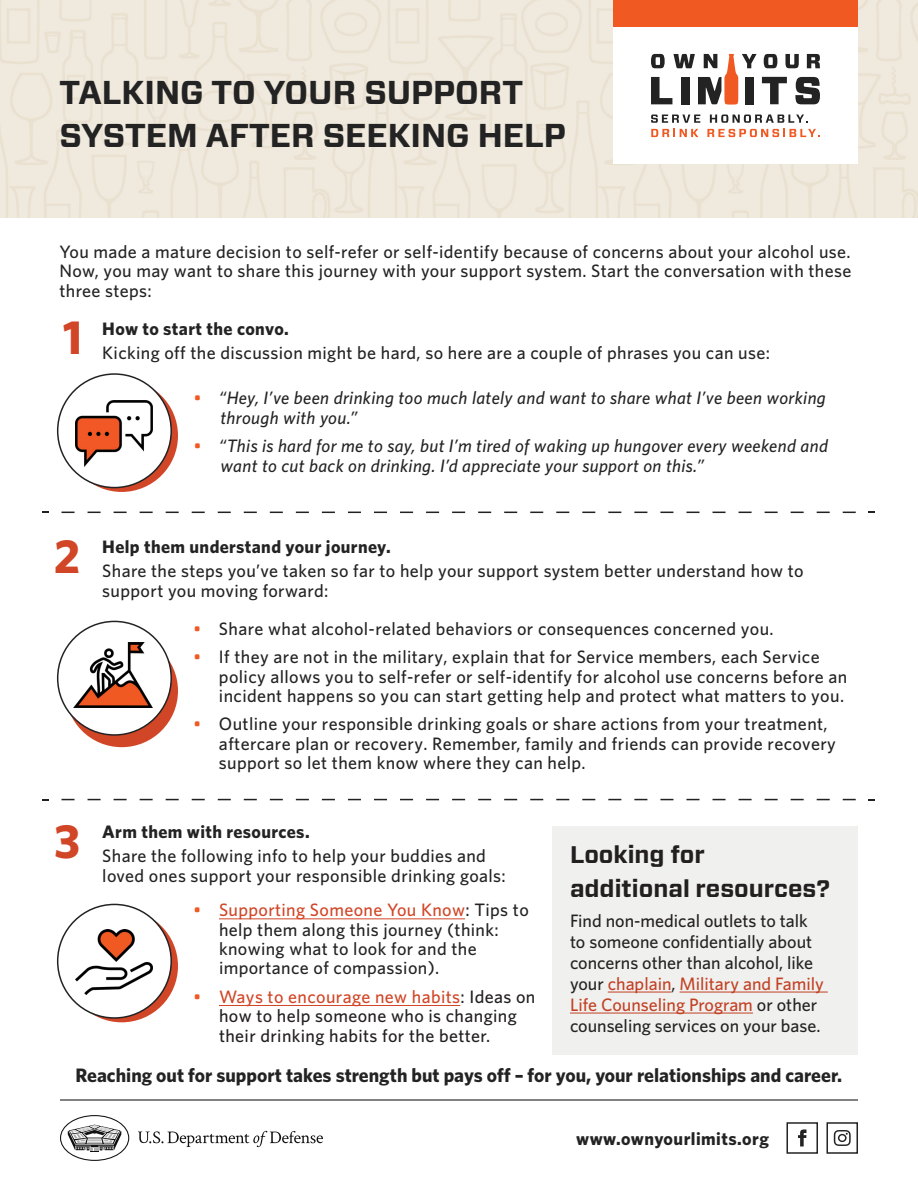
<style>
.page{position:relative;width:918px;height:1188px;background:#fff}
.page>*{position:absolute;margin:0;border:0;box-sizing:border-box;transform-origin:0 0}
.t1{font:700 48px "Whitney";color:#d14627}
.t2{font:700 33px/43.5px "Forza";color:#232323}
.t3{font:700 24px/34.5px "Forza";color:#231f20}
.t4{font:700 19.5px "Whitney";color:#232323}
.t5{font:500 18px/19.4px "Whitney";letter-spacing:.02em;color:#232323}
.t6{font:italic 500 18px/19.5px "Whitney";letter-spacing:.02em;color:#232323}
.t7{font:500 18px/21px "Whitney";color:#232323}
.t8{font:500 18px/19.4px "Whitney";letter-spacing:.02em;color:#231f20}
.t9{font:700 18px "Whitney";letter-spacing:.025em;color:#232323}
.s1{font-weight:700}
.s2{color:#f05922}
.s3{color:#d14627}
.s4{color:#232323}
.s5{color:#231f20}
.s6{color:#c24124}
</style>
<div class="page">
<img style="left:0;top:0;width:918px;height:217px">
<div style="left:613px;top:0;width:245px;height:164px;background:#fff"></div>
<div style="left:613px;top:0;width:245px;height:27px;background:#f05922"></div>
<svg style="left:651px;top:54px;width:169px;height:51px"></svg>
<svg style="left:651px;top:115px;width:49px;height:8px"></svg>
<svg style="left:710px;top:114px;width:98px;height:9px"></svg>
<svg style="left:651px;top:129px;width:47px;height:8px"></svg>
<svg style="left:707px;top:129px;width:113px;height:8px"></svg>
<svg style="left:60px;top:1115px;width:69px;height:46px"></svg>
<svg style="left:138px;top:1131px;width:185px;height:16px"></svg>
<hr style="left:60px;top:1099px;width:798px;height:2px;background:#231f20">
<svg style="left:798px;top:1129px;width:8px;height:17px"></svg>
<div style="left:786px;top:1122px;width:32px;height:32px;border:2px solid #232323"></div>
<svg style="left:834px;top:1130px;width:17px;height:16px"></svg>
<div style="left:826px;top:1122px;width:32px;height:32px;border:2px solid #232323"></div>
<hr style="left:219px;top:1005px;width:241px;height:1px;background:#d14627">
<hr style="left:219px;top:918px;width:246px;height:1px;background:#d14627">
<div style="left:552px;top:826px;width:306px;height:229px;background:#f0f0ef"></div>
<hr style="left:608px;top:992px;width:64px;height:1px;background:#c24124">
<hr style="left:680px;top:992px;width:148px;height:1px;background:#c24124">
<hr style="left:570px;top:1013px;width:183px;height:1px;background:#c24124">
<svg style="left:65px;top:379px;width:113px;height:113px"></svg>
<div style="left:58px;top:374px;width:113px;height:114px;background:#fff;border-radius:50%"></div>
<div style="left:57px;top:373px;width:115px;height:115px;border:2px solid #232323;border-radius:50%"></div>
<img style="left:76px;top:401px;width:77px;height:66px">
<div style="left:65px;top:635px;width:113px;height:112px;background:#d14627;border-radius:50%"></div>
<div style="left:58px;top:621px;width:113px;height:114px;background:#fff;border-radius:50%"></div>
<div style="left:57px;top:621px;width:115px;height:115px;border:2px solid #232323;border-radius:50%"></div>
<img style="left:74px;top:642px;width:79px;height:65px">
<svg style="left:65px;top:910px;width:113px;height:112px"></svg>
<div style="left:58px;top:904px;width:113px;height:114px;background:#fff;border-radius:50%"></div>
<div style="left:57px;top:904px;width:115px;height:115px;border:2px solid #232323;border-radius:50%"></div>
<img style="left:76px;top:929px;width:77px;height:66px">
<svg style="left:843px;top:512px;width:13px;height:1px"></svg>
<svg style="left:817px;top:512px;width:13px;height:1px"></svg>
<svg style="left:791px;top:512px;width:13px;height:1px"></svg>
<svg style="left:765px;top:512px;width:13px;height:1px"></svg>
<svg style="left:739px;top:512px;width:13px;height:1px"></svg>
<svg style="left:713px;top:512px;width:13px;height:1px"></svg>
<svg style="left:686px;top:512px;width:14px;height:1px"></svg>
<svg style="left:660px;top:512px;width:13px;height:1px"></svg>
<svg style="left:634px;top:512px;width:13px;height:1px"></svg>
<svg style="left:608px;top:512px;width:13px;height:1px"></svg>
<svg style="left:582px;top:512px;width:13px;height:1px"></svg>
<svg style="left:556px;top:512px;width:13px;height:1px"></svg>
<svg style="left:530px;top:512px;width:13px;height:1px"></svg>
<svg style="left:504px;top:512px;width:13px;height:1px"></svg>
<svg style="left:478px;top:512px;width:13px;height:1px"></svg>
<svg style="left:452px;top:512px;width:13px;height:1px"></svg>
<svg style="left:426px;top:512px;width:13px;height:1px"></svg>
<svg style="left:400px;top:512px;width:13px;height:1px"></svg>
<svg style="left:374px;top:512px;width:13px;height:1px"></svg>
<svg style="left:348px;top:512px;width:13px;height:1px"></svg>
<svg style="left:322px;top:512px;width:13px;height:1px"></svg>
<svg style="left:296px;top:512px;width:13px;height:1px"></svg>
<svg style="left:270px;top:512px;width:13px;height:1px"></svg>
<svg style="left:244px;top:512px;width:13px;height:1px"></svg>
<svg style="left:218px;top:512px;width:13px;height:1px"></svg>
<svg style="left:192px;top:512px;width:13px;height:1px"></svg>
<svg style="left:166px;top:512px;width:13px;height:1px"></svg>
<svg style="left:140px;top:512px;width:13px;height:1px"></svg>
<svg style="left:114px;top:512px;width:13px;height:1px"></svg>
<svg style="left:88px;top:512px;width:13px;height:1px"></svg>
<svg style="left:62px;top:512px;width:13px;height:1px"></svg>
<svg style="left:843px;top:799px;width:13px;height:1px"></svg>
<svg style="left:817px;top:799px;width:13px;height:1px"></svg>
<svg style="left:791px;top:799px;width:13px;height:1px"></svg>
<svg style="left:765px;top:799px;width:13px;height:1px"></svg>
<svg style="left:739px;top:799px;width:13px;height:1px"></svg>
<svg style="left:713px;top:799px;width:13px;height:1px"></svg>
<svg style="left:686px;top:799px;width:14px;height:1px"></svg>
<svg style="left:660px;top:799px;width:13px;height:1px"></svg>
<svg style="left:634px;top:799px;width:13px;height:1px"></svg>
<svg style="left:608px;top:799px;width:13px;height:1px"></svg>
<svg style="left:582px;top:799px;width:13px;height:1px"></svg>
<svg style="left:556px;top:799px;width:13px;height:1px"></svg>
<svg style="left:530px;top:799px;width:13px;height:1px"></svg>
<svg style="left:504px;top:799px;width:13px;height:1px"></svg>
<svg style="left:478px;top:799px;width:13px;height:1px"></svg>
<svg style="left:452px;top:799px;width:13px;height:1px"></svg>
<svg style="left:426px;top:799px;width:13px;height:1px"></svg>
<svg style="left:400px;top:799px;width:13px;height:1px"></svg>
<svg style="left:374px;top:799px;width:13px;height:1px"></svg>
<svg style="left:348px;top:799px;width:13px;height:1px"></svg>
<svg style="left:322px;top:799px;width:13px;height:1px"></svg>
<svg style="left:296px;top:799px;width:13px;height:1px"></svg>
<svg style="left:270px;top:799px;width:13px;height:1px"></svg>
<svg style="left:244px;top:799px;width:13px;height:1px"></svg>
<svg style="left:218px;top:799px;width:13px;height:1px"></svg>
<svg style="left:192px;top:799px;width:13px;height:1px"></svg>
<svg style="left:166px;top:799px;width:13px;height:1px"></svg>
<svg style="left:140px;top:799px;width:13px;height:1px"></svg>
<svg style="left:114px;top:799px;width:13px;height:1px"></svg>
<svg style="left:88px;top:799px;width:13px;height:1px"></svg>
<svg style="left:62px;top:799px;width:13px;height:1px"></svg>
<h1 class="t2" style="left:60px;top:71px;width:508px">TALKING TO YOUR SUPPORT<br>SYSTEM AFTER SEEKING HELP</h1>
<p class="t5" style="left:60px;top:242px;width:793px;text-align:justify">You made a mature decision to self-refer or self-identify because of concerns about your alcohol use.<br>Now, you may want to share this journey with your support system. Start the conversation with these three steps:</p>
<p class="t1" style="left:63px;top:305px;width:21px">1</p>
<p class="t5" style="left:102px;top:316px;width:669px;line-height:24px"><span class="s1">How to start the convo.<br></span>Kicking off the discussion might be hard, so here are a couple of phrases you can use:</p>
<p class="t6" style="left:220px;top:388px;width:607px;text-indent:-27px"><span class="s2">•</span> “Hey, I’ve been drinking too much lately and want to share what I’ve been working through with you.”</p>
<p class="t6" style="left:220px;top:436px;width:609px;text-indent:-27px"><span class="s2">•</span> “This is hard for me to say, but I’m tired of waking up hungover every weekend and want to cut back on drinking. I’d appreciate your support on this.”</p>
<p class="t1" style="left:54px;top:524px;width:28px">2</p>
<p class="t1" style="left:54px;top:809px;width:28px">3</p>
<p class="t5" style="left:102px;top:535px;width:703px;line-height:24px"><span class="s1">Help them understand your journey.<br></span>Share the steps you’ve taken so far to help your support system better understand how to</p>
<p class="t5" style="left:102px;top:581px;width:228px">support you moving forward:</p>
<p class="t5" style="left:193px;top:619px;width:582px"><span class="s2">•</span> Share what alcohol-related behaviors or consequences concerned you.</p>
<p class="t5" style="left:219px;top:647px;width:630px;text-indent:-26px"><span class="s2">•</span> If they are not in the military, explain that for Service members, each Service policy allows you to self-refer or self-identify for alcohol use concerns before an incident happens so you can start getting help and protect what matters to you.</p>
<p class="t5" style="left:219px;top:714px;width:618px;text-indent:-26px"><span class="s2">•</span> Outline your responsible drinking goals or share actions from your treatment, aftercare plan or recovery. Remember, family and friends can provide recovery support so let them know where they can help.</p>
<p class="t5" style="left:102px;top:820px;width:385px;line-height:24px"><span class="s1">Arm them with resources.<br></span>Share the following info to help your buddies and</p>
<p class="t5" style="left:102px;top:866px;width:405px">loved ones support your responsible drinking goals:</p>
<p class="t5" style="left:219px;top:900px;width:311px;text-indent:-26px"><span class="s2">•</span> <span class="s3">Supporting Someone You Know</span>: Tips to help them along this journey (think: knowing what to look for and the importance of compassion).</p>
<p class="t8" style="left:219px;top:987px;width:318px;text-indent:-26px"><span class="s2">•</span> <span class="s3">Ways to encourage new habits</span><span class="s4">:</span> Ideas on how to help someone who is changing their drinking habits for the better.</p>
<h2 class="t3" style="left:570px;top:837px;width:262px">Looking for additional resources?</h2>
<p class="t7" style="left:570px;top:910px;width:255px">Find <span class="s5">non-medical outlets</span> to talk to someone confidentially about concerns other than alcohol, like your <span class="s6">chaplain</span>, <span class="s6">Military and Family Life Counseling Program</span> or other counseling services on your base.</p>
<p class="t4" style="left:76px;top:1062px;width:768px">Reaching out for support takes strength but pays off – for you, your relationships and career.</p>
<p class="t9" style="left:576px;top:1127px;width:194px">www.ownyourlimits.org</p>
</div>
